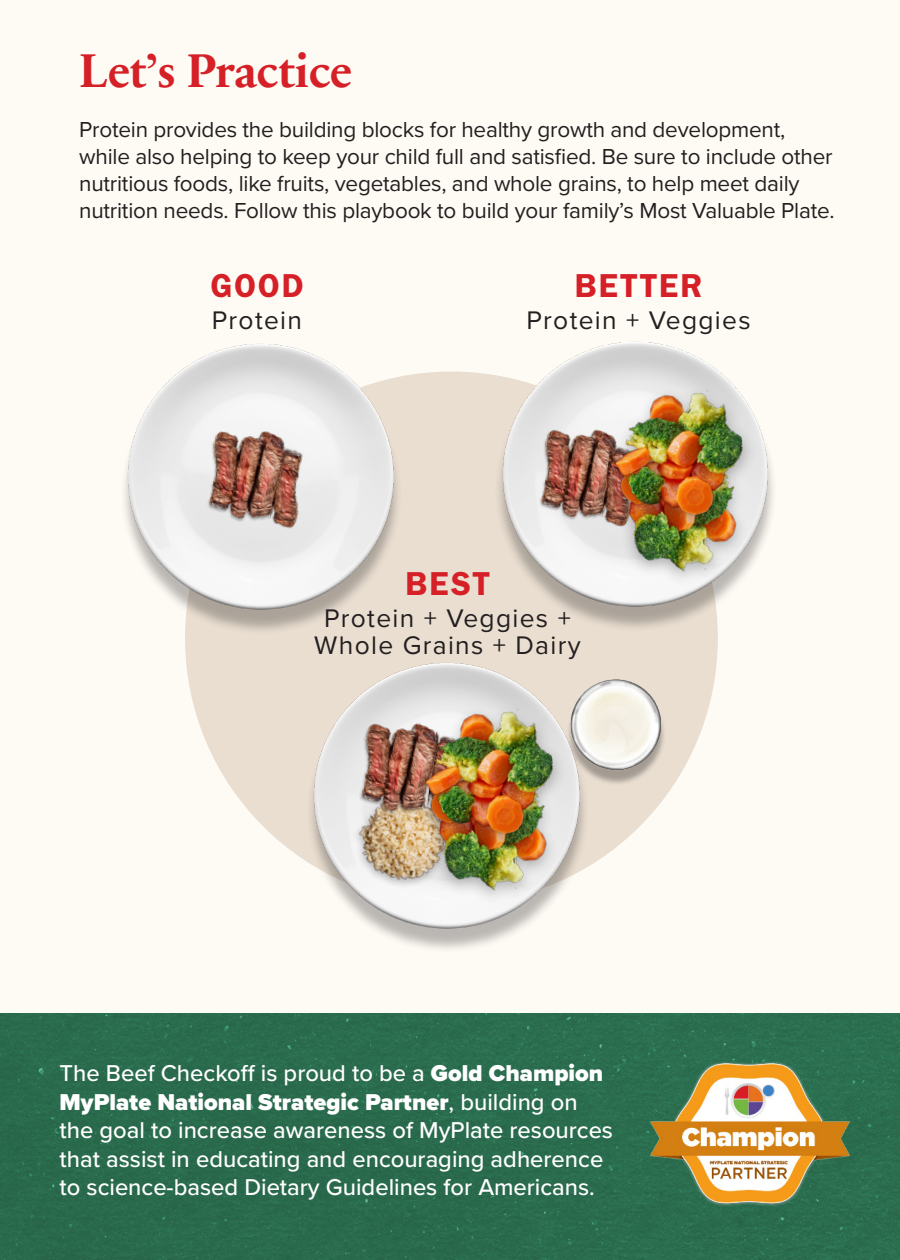
<style>
.page{position:relative;width:900px;height:1260px;background:#fefbf5}
.page>*{position:absolute;margin:0;border:0;box-sizing:border-box;transform-origin:0 0}
.t1{font:700 47.5px "Sabon Next LT";letter-spacing:-.01em;color:#d62027}
.t2{font:34.25px "Franklin Gothic URW Dem";letter-spacing:.05em;color:#d62027}
.t3{font:26.5px/26.5px "Proxima Nova";letter-spacing:.05em;color:#231f20;text-align:center}
.t4{font:500 23.75px/28.5px "Proxima Nova";color:#fff}
.t5{font:22.5px/27px "Proxima Nova";letter-spacing:-.01em;color:#231f20}
.s1{font-weight:900}
</style>
<div class="page">
<div style="left:0;top:1013px;width:900px;height:247px;background:#2a6b4d"></div>
<div style="left:0;top:1013px;width:23px;height:198px;background:#29694c"></div>
<div style="left:184px;top:370px;width:535px;height:536px;background:#e9ded0;border-radius:50%"></div>
<img style="left:275px;top:663px;width:340px;height:286px">
<img style="left:138px;top:344px;width:290px;height:301px">
<img style="left:333px;top:845px;width:41px;height:55px">
<img style="left:463px;top:342px;width:260px;height:300px">
<img style="left:266px;top:414px;width:124px;height:151px">
<img style="left:124px;top:393px;width:186px;height:160px">
<img style="left:463px;top:392px;width:100px;height:159px">
<img style="left:278px;top:686px;width:185px;height:159px">
<img style="left:563px;top:368px;width:210px;height:229px">
<div style="left:604px;top:385px;width:153px;height:148px;background:#231f20;opacity:.31"></div>
<img style="left:576px;top:379px;width:177px;height:182px">
<img style="left:374px;top:687px;width:230px;height:229px">
<img style="left:386px;top:698px;width:178px;height:182px">
<div style="left:564px;top:685px;width:102px;height:106px;background:#231f20;opacity:.35"></div>
<img style="left:568px;top:672px;width:93px;height:103px">
<img style="left:646px;top:1051px;width:207px;height:165px">
<p class="t1" style="left:79px;top:34px;width:274px">Let’s Practice</p>
<p class="t5" style="left:79px;top:115px;width:757px">Protein provides the building blocks for healthy growth and development, while also helping to keep your child full and satisfied. Be sure to include other nutritious foods, like fruits, vegetables, and whole grains, to help meet daily nutrition needs. Follow this playbook to build your family’s Most Valuable Plate.</p>
<p class="t2" style="left:210px;top:264px;width:95px">GOOD</p>
<p class="t3" style="left:212px;top:306px;width:92px">Protein</p>
<p class="t2" style="left:575px;top:264px;width:129px">BETTER</p>
<p class="t3" style="left:526px;top:306px;width:226px">Protein + Veggies</p>
<p class="t2" style="left:405px;top:562px;width:86px">BEST</p>
<p class="t3" style="left:314px;top:604px;width:268px">Protein + Veggies +<br>Whole Grains + Dairy</p>
<p class="t4" style="left:60px;top:1058px;width:555px">The Beef Checkoff is proud to be a <span class="s1">Gold Champion MyPlate National Strategic Partner</span>, building on the goal to increase awareness of MyPlate resources that assist in educating and encouraging adherence to science-based Dietary Guidelines for Americans.</p>
</div>
